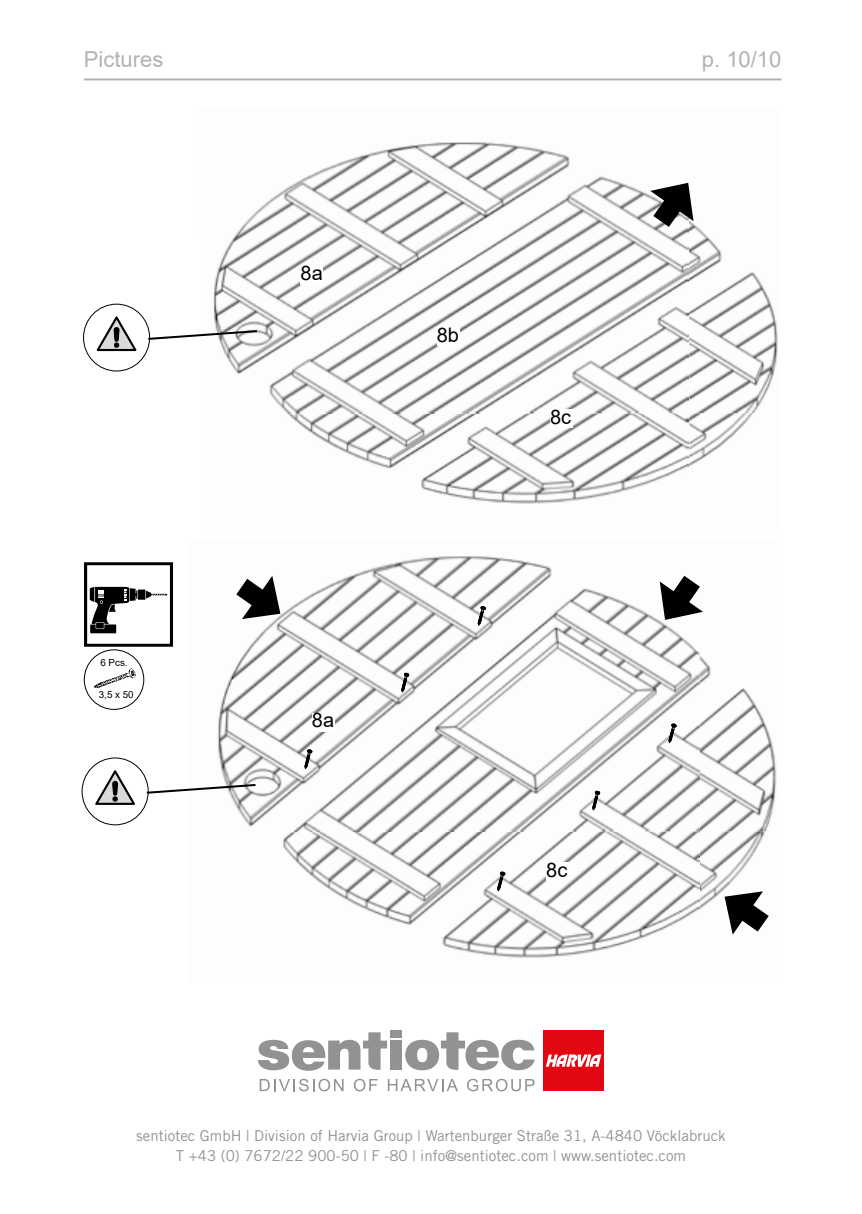
<style>
.page{position:relative;width:862px;height:1214px;background:#fff}
.page>*{position:absolute;margin:0;border:0;box-sizing:border-box;transform-origin:0 0}
.t1{font:22px "Arial";color:#b3b2b2}
.t2{font:20px "Arial";color:#000}
.t3{font:15px/19.6px "Trade Gothic LT Std";color:#929292;text-align:center}
.t4{font:9.8px "Arial";color:#000}
</style>
<div class="page">
<hr style="left:84px;top:78px;width:697px;height:2px;background:#b3b2b2">
<img style="left:213px;top:142px;width:565px;height:362px">
<div style="left:300px;top:266px;width:23px;height:18px;background:#fff"></div>
<div style="left:437px;top:327px;width:22px;height:19px;background:#fff"></div>
<div style="left:550px;top:409px;width:23px;height:19px;background:#fff"></div>
<div style="left:83px;top:303px;width:67px;height:68px;border:1px solid #000;border-radius:50%"></div>
<svg style="left:97px;top:316px;width:39px;height:35px"></svg>
<svg style="left:147px;top:329px;width:112px;height:12px"></svg>
<img style="left:217px;top:556px;width:560px;height:402px">
<div style="left:84px;top:562px;width:89px;height:84px;border:3px solid #000"></div>
<svg style="left:90px;top:586px;width:77px;height:47px"></svg>
<svg style="left:478px;top:606px;width:8px;height:19px"></svg>
<svg style="left:669px;top:724px;width:8px;height:18px"></svg>
<svg style="left:497px;top:872px;width:8px;height:18px"></svg>
<svg style="left:305px;top:749px;width:7px;height:19px"></svg>
<svg style="left:712px;top:879px;width:65px;height:71px"></svg>
<svg style="left:217px;top:560px;width:76px;height:70px"></svg>
<div style="left:312px;top:712px;width:22px;height:19px;background:#fff"></div>
<div style="left:546px;top:862px;width:23px;height:19px;background:#fff"></div>
<div style="left:84px;top:649px;width:60px;height:60px;border:1px solid #000;border-radius:50%"></div>
<svg style="left:93px;top:668px;width:43px;height:20px"></svg>
<svg style="left:401px;top:673px;width:8px;height:19px"></svg>
<svg style="left:592px;top:791px;width:8px;height:19px"></svg>
<div style="left:82px;top:757px;width:67px;height:68px;border:1px solid #000;border-radius:50%"></div>
<svg style="left:95px;top:770px;width:40px;height:34px"></svg>
<svg style="left:146px;top:782px;width:112px;height:12px"></svg>
<svg style="left:634px;top:170px;width:71px;height:78px"></svg>
<svg style="left:405px;top:1032px;width:130px;height:39px"></svg>
<div style="left:390px;top:1040px;width:12px;height:29px;background:#929292"></div>
<svg style="left:258px;top:1032px;width:129px;height:39px"></svg>
<div style="left:390px;top:1029px;width:12px;height:8px;background:#929292"></div>
<svg style="left:260px;top:1078px;width:83px;height:13px"></svg>
<svg style="left:354px;top:1078px;width:23px;height:13px"></svg>
<svg style="left:388px;top:1079px;width:70px;height:11px"></svg>
<svg style="left:467px;top:1078px;width:67px;height:13px"></svg>
<div style="left:543px;top:1030px;width:61px;height:60px;background:#e30613"></div>
<svg style="left:546px;top:1054px;width:55px;height:12px"></svg>
<svg style="left:648px;top:556px;width:70px;height:76px"></svg>
<h1 class="t1" style="left:84px;top:44px;width:81px">Pictures</h1>
<h1 class="t1" style="left:702px;top:44px;width:81px">p. 10/10</h1>
<p class="t4" style="left:100px;top:655px;width:29px">6 Pcs.</p>
<p class="t4" style="left:99px;top:687px;width:36px">3,5 x 50</p>
<h2 class="t2" style="left:300px;top:259px;width:24px">8a</h2>
<h2 class="t2" style="left:437px;top:321px;width:24px">8b</h2>
<h2 class="t2" style="left:550px;top:403px;width:23px">8c</h2>
<h2 class="t2" style="left:312px;top:706px;width:24px">8a</h2>
<h2 class="t2" style="left:546px;top:855px;width:23px">8c</h2>
<p class="t3" style="left:136px;top:1125px;width:591px">sentiotec GmbH | Division of Harvia Group | Wartenburger Straße 31, A-4840 Vöcklabruck<br>T +43 (0) 7672/22 900-50 | F -80 | info@sentiotec.com | www.sentiotec.com</p>
</div>
